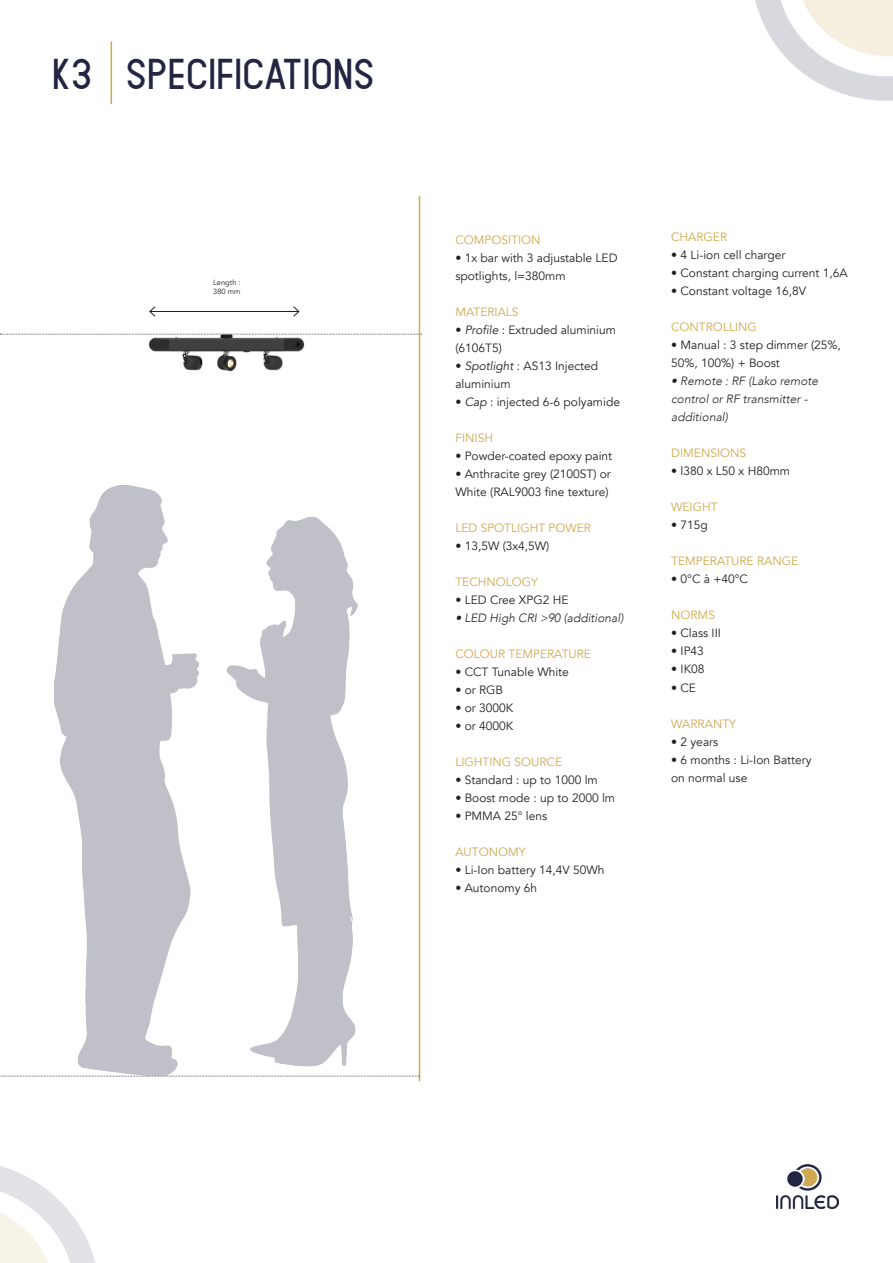
<style>
.page{position:relative;width:893px;height:1263px;background:#fff}
.page>*{position:absolute;margin:0;border:0;box-sizing:border-box;transform-origin:0 0}
.t1{font:43.2px "Bledug";color:#222642}
.t2{font:12px/18px "Avenir";color:#231f20}
.t3{font:12px "Avenir";color:#d0a950}
.t4{font:italic 300 12px/18px "Avenir";color:#231f20}
.t5{font:7.5px "Avenir";color:#231f20}
.s1{font-style:italic}
</style>
<div class="page">
<img style="left:121px;top:333px;width:201px;height:39px">
<img style="left:54px;top:485px;width:303px;height:590px">
<img style="left:0;top:1166px;width:95px;height:97px">
<img style="left:755px;top:0;width:138px;height:101px">
<hr style="left:419px;top:196px;width:1px;height:885px;background:#d0a950">
<hr style="left:111px;top:41px;width:1px;height:63px;background:#d0a950">
<img style="left:776px;top:1164px;width:63px;height:45px">
<svg style="left:0;top:334px;width:422px;height:1px"></svg>
<svg style="left:0;top:1076px;width:419px;height:1px"></svg>
<hr style="left:150px;top:311px;width:149px;height:1px;background:#231f20">
<svg style="left:149px;top:306px;width:7px;height:11px"></svg>
<svg style="left:293px;top:306px;width:7px;height:11px"></svg>
<p class="t1" style="left:54px;top:49px;width:324px">K3 SPECIFICATIONS</p>
<p class="t5" style="left:213px;top:278px;width:29px">Length :</p>
<p class="t5" style="left:213px;top:287px;width:29px">380 mm</p>
<p class="t3" style="left:455px;top:233px;width:87px">COMPOSITION</p>
<p class="t2" style="left:455px;top:249px;width:164px">• 1x bar with 3 adjustable LED spotlights, l=380mm</p>
<p class="t3" style="left:455px;top:305px;width:65px">MATERIALS</p>
<p class="t2" style="left:455px;top:321px;width:162px">• <span class="s1">Profile</span> : Extruded aluminium (6106T5)</p>
<p class="t2" style="left:455px;top:357px;width:144px">• <span class="s1">Spotlight</span> : AS13 Injected aluminium</p>
<p class="t2" style="left:455px;top:393px;width:166px">• <span class="s1">Cap</span> : injected 6-6 polyamide</p>
<p class="t3" style="left:455px;top:431px;width:39px">FINISH</p>
<p class="t2" style="left:455px;top:447px;width:158px">• Powder-coated epoxy paint</p>
<p class="t2" style="left:455px;top:465px;width:157px">• Anthracite grey (2100ST) or<br>White (RAL9003 fine texture)</p>
<p class="t3" style="left:455px;top:521px;width:137px">LED SPOTLIGHT POWER</p>
<p class="t2" style="left:455px;top:537px;width:96px">• 13,5W (3x4,5W)</p>
<p class="t3" style="left:455px;top:575px;width:84px">TECHNOLOGY</p>
<p class="t2" style="left:455px;top:591px;width:115px">• LED Cree XPG2 HE</p>
<p class="t4" style="left:455px;top:609px;width:170px">• LED High CRI &gt;90 (additional)</p>
<p class="t3" style="left:455px;top:647px;width:137px">COLOUR TEMPERATURE</p>
<p class="t2" style="left:455px;top:663px;width:115px">• CCT Tunable White</p>
<p class="t2" style="left:455px;top:681px;width:49px">• or RGB</p>
<p class="t2" style="left:455px;top:699px;width:60px">• or 3000K</p>
<p class="t2" style="left:455px;top:717px;width:60px">• or 4000K</p>
<p class="t3" style="left:455px;top:755px;width:108px">LIGHTING SOURCE</p>
<p class="t2" style="left:455px;top:771px;width:144px">• Standard : up to 1000 lm</p>
<p class="t2" style="left:455px;top:789px;width:161px">• Boost mode : up to 2000 lm</p>
<p class="t2" style="left:455px;top:807px;width:93px">• PMMA 25° lens</p>
<p class="t3" style="left:455px;top:845px;width:72px">AUTONOMY</p>
<p class="t2" style="left:455px;top:861px;width:151px">• Li-Ion battery 14,4V 50Wh</p>
<p class="t2" style="left:455px;top:879px;width:83px">• Autonomy 6h</p>
<p class="t3" style="left:671px;top:230px;width:58px">CHARGER</p>
<p class="t2" style="left:671px;top:246px;width:116px">• 4 Li-ion cell charger</p>
<p class="t2" style="left:671px;top:264px;width:178px">• Constant charging current 1,6A</p>
<p class="t2" style="left:671px;top:282px;width:136px">• Constant voltage 16,8V</p>
<p class="t3" style="left:671px;top:320px;width:87px">CONTROLLING</p>
<p class="t2" style="left:671px;top:336px;width:171px">• Manual : 3 step dimmer (25%,<br>50%, 100%) + Boost</p>
<p class="t4" style="left:671px;top:372px;width:149px">• Remote : RF (Lako remote control or RF transmitter - additional)</p>
<p class="t3" style="left:671px;top:446px;width:77px">DIMENSIONS</p>
<p class="t2" style="left:671px;top:462px;width:120px">• l380 x L50 x H80mm</p>
<p class="t3" style="left:671px;top:500px;width:48px">WEIGHT</p>
<p class="t2" style="left:671px;top:516px;width:38px">• 715g</p>
<p class="t3" style="left:671px;top:554px;width:129px">TEMPERATURE RANGE</p>
<p class="t2" style="left:671px;top:570px;width:78px">• 0°C à +40°C</p>
<p class="t3" style="left:671px;top:608px;width:45px">NORMS</p>
<p class="t2" style="left:671px;top:624px;width:51px">• Class III</p>
<p class="t2" style="left:671px;top:642px;width:34px">• IP43</p>
<p class="t2" style="left:671px;top:660px;width:35px">• IK08</p>
<p class="t2" style="left:671px;top:678px;width:26px">• CE</p>
<p class="t3" style="left:671px;top:716px;width:66px">WARRANTY</p>
<p class="t2" style="left:671px;top:732px;width:49px">• 2 years</p>
<p class="t2" style="left:671px;top:750px;width:142px">• 6 months : Li-Ion Battery</p>
<p class="t2" style="left:671px;top:768px;width:78px">on normal use</p>
</div>
